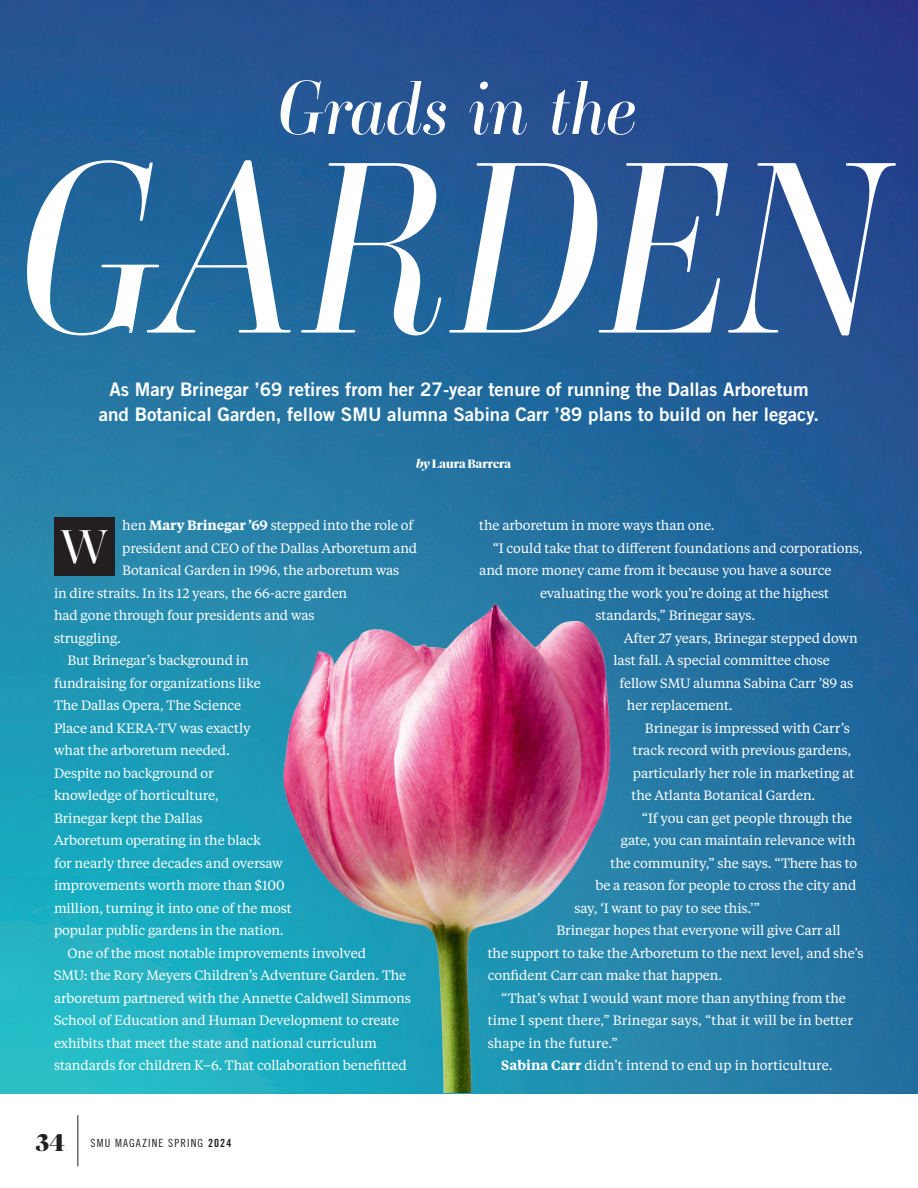
<style>
.page{position:relative;width:918px;height:1188px;background:#fff}
.page>*{position:absolute;margin:0;border:0;box-sizing:border-box;transform-origin:0 0}
.t1{font:italic 300 240px "Ambroise Std";letter-spacing:.005em;color:#fff}
.t2{font:italic 75px "Ambroise Std";color:#fff}
.t3{font:46.5px "Ambroise Std";color:#fff}
.t4{font:18.75px/25.5px "Trade Gothic LT Std Bd 2";color:#fff;text-align:center}
.t5{font:13.5px "Tiempos Text";letter-spacing:-.01em;color:#fff}
.t6{font:700 12px "Tiempos Fine";letter-spacing:-.005em;color:#fff}
.t7{font:11.25px "Trade Gothic LT Std Cn 18";letter-spacing:.1em;color:#231f20}
.s1{font-style:italic}
.s2{font-weight:600}
.s3{font-family:"Tiempos Fine";font-weight:900;font-size:24px}
.s4{font-family:"Trade Gothic LT Std Bd Cn 20"}
</style>
<div class="page">
<hr style="left:78px;top:1115px;width:1px;height:51px;background:#231f20">
<img style="left:0;top:0;width:918px;height:1094px">
<img style="left:0;top:550px;width:918px;height:543px">
<div style="left:54px;top:518px;width:61px;height:58px;background:#231f20"></div>
<h2 class="t2" style="left:279px;top:61px;width:362px">Grads in the</h2>
<h1 class="t1" style="left:21px;top:98px;width:869px">GARDEN</h1>
<h3 class="t4" style="left:99px;top:376px;width:722px">As Mary Brinegar ’69 retires from her 27-year tenure of running the Dallas Arboretum and Botanical Garden, fellow SMU alumna Sabina Carr ’89 plans to build on her legacy.</h3>
<p class="t6" style="left:416px;top:457px;width:96px"><span class="s1">by</span> Laura Barrera</p>
<p class="t5" style="left:122px;top:516px;width:293px">hen <span class="s2">Mary Brinegar ’69</span> stepped into the role of</p>
<p class="t5" style="left:122px;top:539px;width:296px">president and CEO of the Dallas Arboretum and</p>
<p class="t5" style="left:122px;top:561px;width:279px">Botanical Garden in 1996, the arboretum was</p>
<p class="t5" style="left:54px;top:584px;width:295px">in dire straits. In its 12 years, the 66-acre garden</p>
<p class="t5" style="left:54px;top:606px;width:262px">had gone through four presidents and was</p>
<p class="t5" style="left:54px;top:629px;width:69px">struggling.</p>
<p class="t5" style="left:68px;top:651px;width:183px">But Brinegar’s background in</p>
<p class="t5" style="left:54px;top:674px;width:208px">fundraising for organizations like</p>
<p class="t5" style="left:54px;top:696px;width:189px">The Dallas Opera, The Science</p>
<p class="t5" style="left:54px;top:719px;width:198px">Place and KERA-TV was exactly</p>
<p class="t5" style="left:54px;top:741px;width:177px">what the arboretum needed.</p>
<p class="t5" style="left:54px;top:764px;width:161px">Despite no background or</p>
<p class="t5" style="left:54px;top:786px;width:166px">knowledge of horticulture,</p>
<p class="t5" style="left:54px;top:809px;width:150px">Brinegar kept the Dallas</p>
<p class="t5" style="left:54px;top:831px;width:208px">Arboretum operating in the black</p>
<p class="t5" style="left:54px;top:854px;width:231px">for nearly three decades and oversaw</p>
<p class="t5" style="left:54px;top:877px;width:232px">improvements worth more than $100</p>
<p class="t5" style="left:54px;top:899px;width:239px">million, turning it into one of the most</p>
<p class="t5" style="left:54px;top:922px;width:231px">popular public gardens in the nation.</p>
<p class="t5" style="left:68px;top:944px;width:300px">One of the most notable improvements involved</p>
<p class="t5" style="left:54px;top:967px;width:354px">SMU: the Rory Meyers Children’s Adventure Garden. The</p>
<p class="t5" style="left:54px;top:989px;width:358px">arboretum partnered with the Annette Caldwell Simmons</p>
<p class="t5" style="left:54px;top:1012px;width:347px">School of Education and Human Development to create</p>
<p class="t5" style="left:54px;top:1034px;width:324px">exhibits that meet the state and national curriculum</p>
<p class="t5" style="left:54px;top:1057px;width:354px">standards for children K–6. That collaboration benefitted</p>
<h3 class="t3" style="left:61px;top:517px;width:49px">W</h3>
<p class="t7" style="left:36px;top:1136px;width:197px"><span class="s3">34</span> SMU MAGAZINE SPRING <span class="s4">2024</span></p>
<p class="t5" style="left:479px;top:517px;width:237px">the arboretum in more ways than one.</p>
<p class="t5" style="left:493px;top:539px;width:372px">“I could take that to different foundations and corporations,</p>
<p class="t5" style="left:479px;top:562px;width:354px">and more money came from it because you have a source</p>
<p class="t5" style="left:540px;top:584px;width:291px">evaluating the work you’re doing at the highest</p>
<p class="t5" style="left:595px;top:607px;width:161px">standards,” Brinegar says.</p>
<p class="t5" style="left:624px;top:629px;width:235px">After 27 years, Brinegar stepped down</p>
<p class="t5" style="left:613px;top:652px;width:218px">last fall. A special committee chose</p>
<p class="t5" style="left:619px;top:674px;width:235px">fellow SMU alumna Sabina Carr ’89 as</p>
<p class="t5" style="left:627px;top:697px;width:107px">her replacement.</p>
<p class="t5" style="left:645px;top:719px;width:206px">Brinegar is impressed with Carr’s</p>
<p class="t5" style="left:633px;top:742px;width:220px">track record with previous gardens,</p>
<p class="t5" style="left:633px;top:764px;width:223px">particularly her role in marketing at</p>
<p class="t5" style="left:631px;top:787px;width:185px">the Atlanta Botanical Garden.</p>
<p class="t5" style="left:642px;top:809px;width:212px">“If you can get people through the</p>
<p class="t5" style="left:621px;top:832px;width:236px">gate, you can maintain relevance with</p>
<p class="t5" style="left:610px;top:854px;width:248px">the community,” she says. “There has to</p>
<p class="t5" style="left:595px;top:877px;width:263px">be a reason for people to cross the city and</p>
<p class="t5" style="left:574px;top:899px;width:187px">say, ‘I want to pay to see this.’”</p>
<p class="t5" style="left:556px;top:922px;width:286px">Brinegar hopes that everyone will give Carr all</p>
<p class="t5" style="left:488px;top:944px;width:377px">the support to take the Arboretum to the next level, and she’s</p>
<p class="t5" style="left:488px;top:967px;width:236px">confident Carr can make that happen.</p>
<p class="t5" style="left:501px;top:989px;width:346px">“That’s what I would want more than anything from the</p>
<p class="t5" style="left:488px;top:1012px;width:367px">time I spent there,” Brinegar says, “that it will be in better</p>
<p class="t5" style="left:488px;top:1034px;width:131px">shape in the future.”</p>
<p class="t5" style="left:501px;top:1057px;width:333px"><span class="s2">Sabina Carr</span> didn’t intend to end up in horticulture.</p>
</div>
